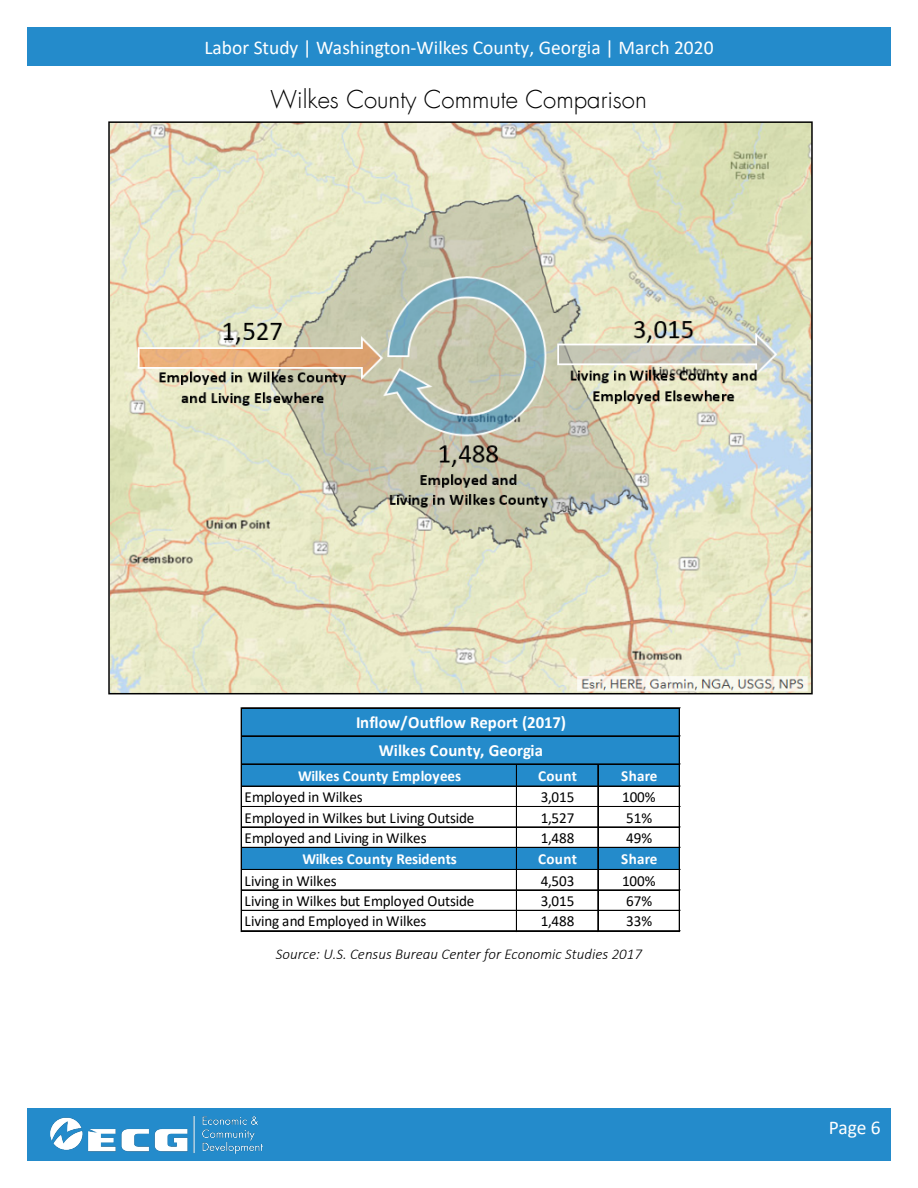
<style>
.page{position:relative;width:918px;height:1188px;background:#fff}
.page>*{position:absolute;margin:0;border:0;box-sizing:border-box;transform-origin:0 0}
.t1{font:300 24px "Futura LT";color:#000}
.t2{font:19.5px "Calibri";color:#fff}
.t3{font:700 16.95px/28px "Calibri";letter-spacing:.005em;color:#fff;text-align:center}
.t4{font:15.3px "Calibri";letter-spacing:-.005em;color:#000}
.t5{font:700 15.3px "Calibri";letter-spacing:.02em;color:#fff}
.t6{font:700 15.3px "Calibri";letter-spacing:-.005em;color:#fff}
.t7{font:italic 300 15px "Calibri";color:#000}
.s1{color:#248bcb}
</style>
<div class="page">
<div style="left:27px;top:27px;width:864px;height:39px;background:#248bcb"></div>
<div style="left:27px;top:1108px;width:864px;height:53px;background:#248bcb"></div>
<img style="left:111px;top:124px;width:699px;height:567px">
<img style="left:51px;top:1116px;width:212px;height:38px">
<div style="left:242px;top:709px;width:438px;height:78px;background:#248bcb"></div>
<div style="left:242px;top:847px;width:438px;height:23px;background:#248bcb"></div>
<hr style="left:242px;top:707px;width:438px;height:1px;background:#000">
<hr style="left:242px;top:708px;width:438px;height:1px;background:#000">
<hr style="left:242px;top:736px;width:438px;height:1px;background:#000">
<hr style="left:242px;top:764px;width:438px;height:1px;background:#000">
<hr style="left:242px;top:786px;width:438px;height:1px;background:#000">
<hr style="left:242px;top:806px;width:438px;height:1px;background:#000">
<hr style="left:242px;top:827px;width:438px;height:1px;background:#000">
<hr style="left:242px;top:847px;width:438px;height:1px;background:#000">
<hr style="left:242px;top:869px;width:438px;height:1px;background:#000">
<hr style="left:242px;top:890px;width:438px;height:1px;background:#000">
<hr style="left:242px;top:910px;width:438px;height:1px;background:#000">
<hr style="left:241px;top:708px;width:1px;height:224px;background:#000">
<hr style="left:516px;top:765px;width:1px;height:166px;background:#000">
<hr style="left:598px;top:765px;width:1px;height:166px;background:#000">
<hr style="left:242px;top:930px;width:438px;height:1px;background:#000">
<hr style="left:242px;top:931px;width:438px;height:1px;background:#000">
<hr style="left:679px;top:709px;width:1px;height:222px;background:#000">
<p class="t2" style="left:204px;top:34px;width:511px">Labor Study | Washington-Wilkes County, Georgia | March 2020</p>
<h1 class="t1" style="left:271px;top:85px;width:378px">Wilkes County Commute Comparison</h1>
<p class="t3" style="left:356px;top:708px;width:212px">Inflow/Outflow Report (2017)<br>Wilkes County, Georgia</p>
<p class="t5" style="left:298px;top:765px;width:164px">Wilkes County Employees</p>
<p class="t5" style="left:538px;top:765px;width:40px">Count</p>
<p class="t5" style="left:621px;top:765px;width:38px">Share</p>
<p class="t4" style="left:244px;top:787px;width:120px">Employed in Wilkes</p>
<p class="t4" style="left:541px;top:787px;width:35px">3,015</p>
<p class="t4" style="left:622px;top:787px;width:35px">100%</p>
<p class="t4" style="left:244px;top:807px;width:231px">Employed in Wilkes but Living Outside</p>
<p class="t4" style="left:541px;top:807px;width:35px">1,527</p>
<p class="t4" style="left:626px;top:807px;width:27px">51%</p>
<p class="t4" style="left:244px;top:827px;width:184px">Employed and Living in Wilkes</p>
<p class="t4" style="left:541px;top:827px;width:35px">1,488</p>
<p class="t4" style="left:626px;top:827px;width:27px">49%</p>
<p class="t6" style="left:302px;top:848px;width:156px">Wilkes County Residents</p>
<p class="t5" style="left:538px;top:848px;width:40px">Count</p>
<p class="t5" style="left:621px;top:848px;width:38px">Share</p>
<p class="t4" style="left:244px;top:870px;width:94px">Living in Wilkes</p>
<p class="t4" style="left:541px;top:870px;width:35px">4,503</p>
<p class="t4" style="left:622px;top:870px;width:35px">100%</p>
<p class="t4" style="left:244px;top:890px;width:231px">Living in Wilkes but Employed Outside</p>
<p class="t4" style="left:541px;top:890px;width:35px">3,015</p>
<p class="t4" style="left:626px;top:890px;width:27px">67%</p>
<p class="t4" style="left:244px;top:911px;width:184px">Living and Employed in Wilkes</p>
<p class="t4" style="left:541px;top:911px;width:35px">1,488</p>
<p class="t4" style="left:626px;top:911px;width:27px">33%</p>
<p class="t7" style="left:276px;top:945px;width:368px">Source: U.S. Census Bureau Center for Economic Studies 2017</p>
<p class="t2" style="left:829px;top:1114px;width:64px">Page 6<span class="s1">d</span></p>
</div>
